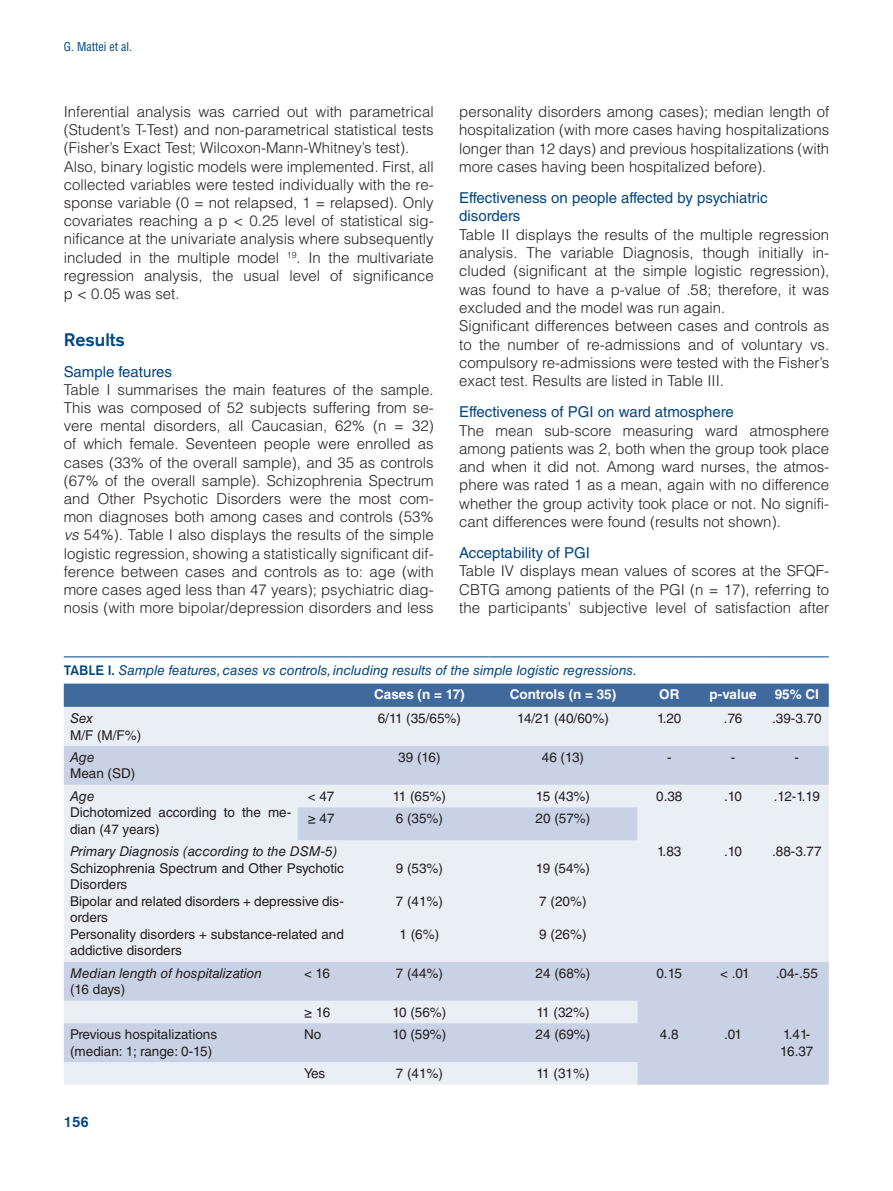
<style>
.page{position:relative;width:893px;height:1191px;background:#fff}
.page>*{position:absolute;margin:0;border:0;box-sizing:border-box;transform-origin:0 0}
.t1{font:500 18px "Akzidenz Grotesk BQ";color:#00457f}
.t2{font:300 15px/18.1px "Helvetica LT Std";color:#231f20;text-align:justify}
.t3{font:15px/18.3px "Helvetica LT Std";color:#00457f}
.t4{font:500 15px "Akzidenz Grotesk BQ";color:#00457f}
.t5{font:13.5px/16.5px "Helvetica LT Std";color:#231f20}
.t6{font:italic 13.5px/24.2px "Helvetica LT Std";color:#00457f}
.t7{font:italic 13.5px "Helvetica LT Std";color:#231f20}
.t8{font:700 13.5px "Helvetica LT Std";color:#fff}
.t9{font:condensed 12px "Helvetica LT Std";color:#00457f}
.s1{font-style:italic}
.s2{font-family:"Akzidenz Grotesk BQ";font-weight:500;font-style:normal}
.s3{font-weight:700;font-style:normal;color:#fff}
</style>
<div class="page">
<svg style="left:64px;top:683px;width:765px;height:24px;background:#456d9f"></svg>
<div style="left:64px;top:707px;width:765px;height:39px;background:#eaeef5"></div>
<svg style="left:64px;top:746px;width:765px;height:338px;background:#dce1ed"></svg>
<hr style="left:64px;top:656px;width:234px;height:1px;background:#00457f">
<hr style="left:298px;top:656px;width:52px;height:1px;background:#00457f">
<hr style="left:350px;top:656px;width:139px;height:1px;background:#00457f">
<hr style="left:489px;top:656px;width:148px;height:1px;background:#00457f">
<hr style="left:637px;top:656px;width:64px;height:1px;background:#00457f">
<hr style="left:701px;top:656px;width:64px;height:1px;background:#00457f">
<hr style="left:765px;top:656px;width:64px;height:1px;background:#00457f">
<p class="t9" style="left:64px;top:39px;width:70px">G. Mattei et al.</p>
<p class="t2" style="left:64px;top:103px;width:371px;text-align:left">Inferential analysis was carried out with parametrical (Student’s T-Test) and non-parametrical statistical tests (Fisher’s Exact Test; Wilcoxon-Mann-Whitney’s test).<br>Also, binary logistic models were implemented. First, all collected variables were tested individually with the re&shy;sponse variable (0 = not relapsed, 1 = relapsed). Only covariates reaching a p &lt; 0.25 level of statistical sig&shy;nificance at the univariate analysis where subsequently included in the multiple model <sup>19</sup>. In the multivariate regression analysis, the usual level of significance p &lt; 0.05 was set.</p>
<p class="t1" style="left:64px;top:328px;width:63px">Results</p>
<p class="t3" style="left:64px;top:362px;width:110px">Sample features</p>
<p class="t2" style="left:64px;top:380px;width:371px">Table I summarises the main features of the sample.<br>This was composed of 52 subjects suffering from se&shy;vere mental disorders, all Caucasian, 62% (n = 32) of which female. Seventeen people were enrolled as cases (33% of the overall sample), and 35 as controls (67% of the overall sample). Schizophrenia Spectrum and Other Psychotic Disorders were the most com&shy;mon diagnoses both among cases and controls (53% <span class="s1">vs</span> 54%). Table I also displays the results of the simple logistic regression, showing a statistically significant dif&shy;ference between cases and controls as to: age (with more cases aged less than 47 years); psychiatric diag&shy;nosis (with more bipolar/depression disorders and less</p>
<p class="t2" style="left:459px;top:102px;width:371px">personality disorders among cases); median length of hospitalization (with more cases having hospitalizations longer than 12 days) and previous hospitalizations (with more cases having been hospitalized before).</p>
<p class="t3" style="left:459px;top:189px;width:310px">Effectiveness on people affected by psychiatric disorders</p>
<p class="t2" style="left:459px;top:225px;width:371px;text-align:left">Table II displays the results of the multiple regression analysis. The variable Diagnosis, though initially in&shy;cluded (significant at the simple logistic regression), was found to have a p-value of .58; therefore, it was excluded and the model was run again.<br>Significant differences between cases and controls as to the number of re-admissions and of voluntary vs. compulsory re-admissions were tested with the Fisher’s exact test. Results are listed in Table III.</p>
<p class="t3" style="left:459px;top:403px;width:276px">Effectiveness of PGI on ward atmosphere</p>
<p class="t2" style="left:459px;top:421px;width:371px">The mean sub-score measuring ward atmosphere among patients was 2, both when the group took place and when it did not. Among ward nurses, the atmos&shy;phere was rated 1 as a mean, again with no difference whether the group activity took place or not. No signifi&shy;cant differences were found (results not shown).</p>
<p class="t3" style="left:459px;top:543px;width:132px">Acceptability of PGI</p>
<p class="t2" style="left:459px;top:562px;width:371px">Table IV displays mean values of scores at the SFQF-CBTG among patients of the PGI (n = 17), referring to the participants’ subjective level of satisfaction after</p>
<p class="t6" style="left:374px;top:658px;width:264px;text-indent:-310px"><span class="s2">TABLE I.</span> Sample features, cases vs controls, including results of the simple logistic regressions.<br><span class="s3">Cases (n = 17)</span></p>
<p class="t8" style="left:510px;top:686px;width:108px">Controls (n = 35)</p>
<p class="t8" style="left:659px;top:686px;width:22px">OR</p>
<p class="t8" style="left:710px;top:686px;width:48px">p-value</p>
<p class="t8" style="left:775px;top:686px;width:46px">95% CI</p>
<p class="t7" style="left:70px;top:710px;width:24px">Sex</p>
<p class="t5" style="left:70px;top:726px;width:73px">M/F (M/F%)</p>
<p class="t7" style="left:70px;top:749px;width:26px">Age</p>
<p class="t5" style="left:70px;top:765px;width:67px">Mean (SD)</p>
<p class="t5" style="left:378px;top:710px;width:85px">6/11 (35/65%)</p>
<p class="t5" style="left:517px;top:710px;width:93px">14/21 (40/60%)</p>
<p class="t5" style="left:657px;top:710px;width:26px">1.20</p>
<p class="t5" style="left:724px;top:710px;width:20px">.76</p>
<p class="t5" style="left:772px;top:710px;width:51px">.39-3.70</p>
<p class="t5" style="left:398px;top:749px;width:44px">39 (16)</p>
<p class="t5" style="left:542px;top:749px;width:44px">46 (13)</p>
<p class="t5" style="left:667px;top:749px;width:6px">-</p>
<p class="t5" style="left:731px;top:749px;width:6px">-</p>
<p class="t5" style="left:795px;top:749px;width:6px">-</p>
<p class="t5" style="left:308px;top:788px;width:28px">&lt; 47</p>
<p class="t5" style="left:393px;top:788px;width:55px">11 (65%)</p>
<p class="t5" style="left:536px;top:788px;width:56px">15 (43%)</p>
<p class="t5" style="left:656px;top:788px;width:28px">0.38</p>
<p class="t5" style="left:724px;top:788px;width:20px">.10</p>
<p class="t5" style="left:774px;top:788px;width:48px">.12-1.19</p>
<p class="t5" style="left:308px;top:810px;width:28px">≥ 47</p>
<p class="t5" style="left:396px;top:810px;width:49px">6 (35%)</p>
<p class="t5" style="left:536px;top:810px;width:56px">20 (57%)</p>
<p class="t7" style="left:70px;top:844px;width:269px">Primary Diagnosis (according to the DSM-5)</p>
<p class="t5" style="left:70px;top:860px;width:275px">Schizophrenia Spectrum and Other Psychotic<br>Disorders<br>Bipolar and related disorders + depressive dis&shy;orders<br>Personality disorders + substance-related and addictive disorders</p>
<p class="t5" style="left:396px;top:860px;width:49px">9 (53%)</p>
<p class="t7" style="left:70px;top:788px;width:26px">Age</p>
<p class="t5" style="left:70px;top:804px;width:223px">Dichotomized according to the me&shy;dian (47 years)</p>
<p class="t5" style="left:657px;top:843px;width:26px">1.83</p>
<p class="t5" style="left:724px;top:843px;width:20px">.10</p>
<p class="t5" style="left:772px;top:843px;width:51px">.88-3.77</p>
<p class="t5" style="left:536px;top:860px;width:56px">19 (54%)</p>
<p class="t5" style="left:539px;top:893px;width:49px">7 (20%)</p>
<p class="t5" style="left:539px;top:926px;width:49px">9 (26%)</p>
<p class="t5" style="left:396px;top:893px;width:49px">7 (41%)</p>
<p class="t5" style="left:399px;top:926px;width:41px">1 (6%)</p>
<p class="t7" style="left:70px;top:965px;width:193px">Median length of hospitalization</p>
<p class="t5" style="left:70px;top:981px;width:57px">(16 days)</p>
<p class="t5" style="left:304px;top:964px;width:28px">&lt; 16</p>
<p class="t5" style="left:396px;top:964px;width:49px">7 (44%)</p>
<p class="t5" style="left:536px;top:964px;width:56px">24 (68%)</p>
<p class="t5" style="left:656px;top:964px;width:27px">0.15</p>
<p class="t5" style="left:720px;top:964px;width:31px">&lt; .01</p>
<p class="t5" style="left:776px;top:964px;width:44px">.04-.55</p>
<p class="t5" style="left:304px;top:1003px;width:28px">≥ 16</p>
<p class="t5" style="left:392px;top:1003px;width:56px">10 (56%)</p>
<p class="t5" style="left:536px;top:1003px;width:55px">11 (32%)</p>
<p class="t5" style="left:70px;top:1026px;width:149px">Previous hospitalizations (median: 1; range: 0-15)</p>
<p class="t5" style="left:304px;top:1026px;width:19px">No</p>
<p class="t5" style="left:392px;top:1026px;width:56px">10 (59%)</p>
<p class="t5" style="left:536px;top:1026px;width:56px">24 (69%)</p>
<p class="t5" style="left:660px;top:1026px;width:20px">4.8</p>
<p class="t5" style="left:724px;top:1026px;width:19px">.01</p>
<p class="t5" style="left:780px;top:1026px;width:35px">1.41-<br>16.37</p>
<p class="t5" style="left:304px;top:1065px;width:23px">Yes</p>
<p class="t5" style="left:396px;top:1065px;width:49px">7 (41%)</p>
<p class="t5" style="left:536px;top:1065px;width:55px">11 (31%)</p>
<p class="t4" style="left:64px;top:1112px;width:27px">156</p>
</div>
